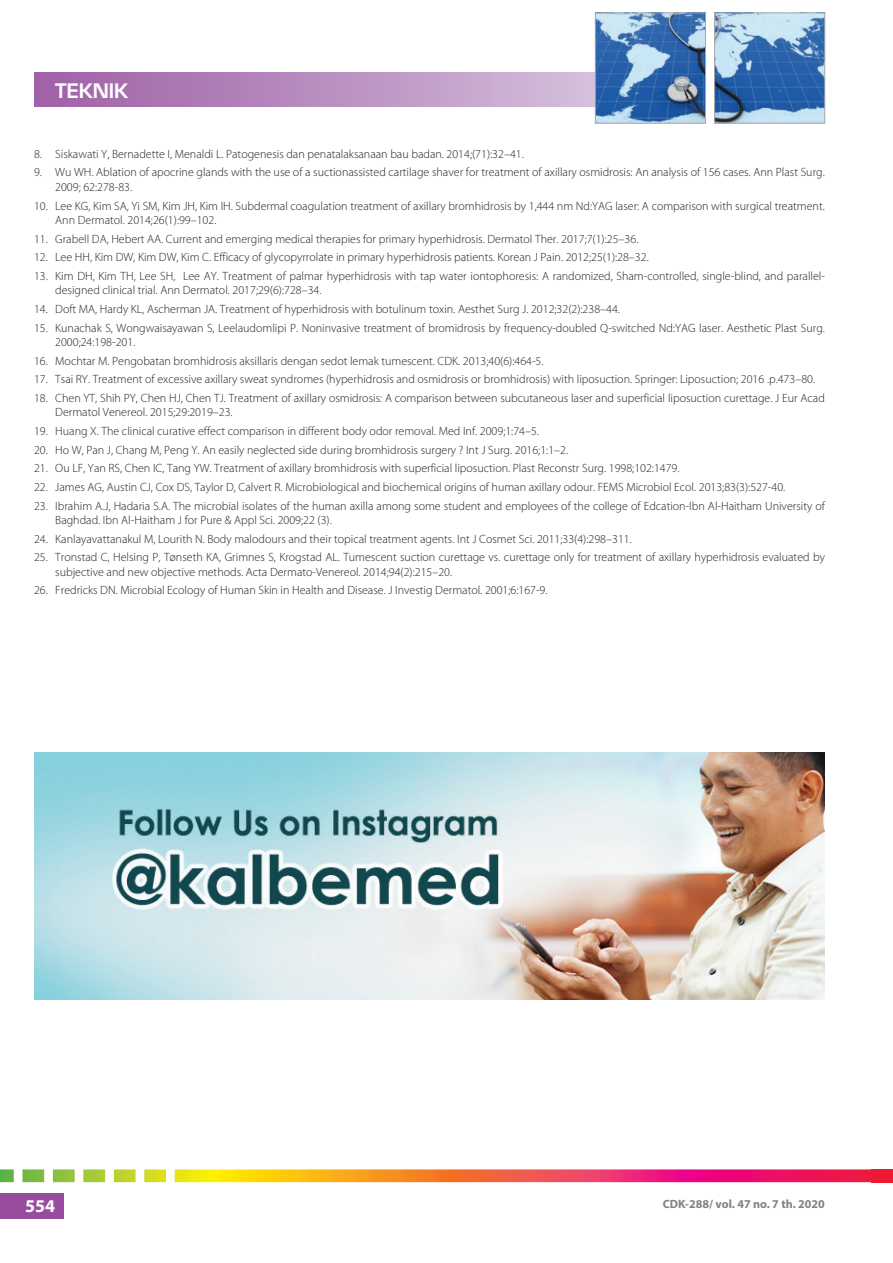
<style>
.page{position:relative;width:893px;height:1263px;background:#fff}
.page>*{position:absolute;margin:0;border:0;box-sizing:border-box;transform-origin:0 0}
.t1{font:600 19.5px "Eurostile LT Std";color:#fff}
.t2{font:700 18px "Myriad Pro";color:#fff}
.t3{font:300 12px/14.4px "Myriad Pro";color:#231f20}
.t4{font:700 12px "Myriad Pro";color:#808285}
</style>
<div class="page">
<div style="left:34px;top:72px;width:619px;height:35px;background:linear-gradient(to right,#9e5fa6,#d9c7e0)"></div>
<img style="left:716px;top:15px;width:107px;height:106px">
<div style="left:714px;top:13px;width:111px;height:110px;border:1px solid #a8a9ad"></div>
<img style="left:597px;top:15px;width:107px;height:106px">
<div style="left:595px;top:13px;width:111px;height:110px;border:1px solid #a8a9ad"></div>
<div style="left:0;top:1193px;width:64px;height:25px;background:#974c9d"></div>
<svg style="left:0;top:1169px;width:893px;height:13px"></svg>
<img style="left:34px;top:752px;width:790px;height:247px">
<h1 class="t1" style="left:55px;top:79px;width:74px">TEKNIK</h1>
<p class="t3" style="left:34px;top:147px;width:491px">8. Siskawati Y, Bernadette I, Menaldi L. Patogenesis dan penatalaksanaan bau badan. 2014;(71):32–41.</p>
<p class="t3" style="left:55px;top:165px;width:771px;text-indent:-21px">9. Wu WH. Ablation of apocrine glands with the use of a suctionassisted cartilage shaver for treatment of axillary osmidrosis: An analysis of 156 cases. Ann Plast Surg.<br>2009; 62:278-83.</p>
<p class="t3" style="left:55px;top:199px;width:771px;text-indent:-21px">10. Lee KG, Kim SA, Yi SM, Kim JH, Kim IH. Subdermal coagulation treatment of axillary bromhidrosis by 1,444 nm Nd:YAG laser: A comparison with surgical treatment.<br>Ann Dermatol. 2014;26(1):99–102.</p>
<p class="t3" style="left:34px;top:232px;width:606px">11. Grabell DA, Hebert AA. Current and emerging medical therapies for primary hyperhidrosis. Dermatol Ther. 2017;7(1):25–36.</p>
<p class="t3" style="left:34px;top:250px;width:616px">12. Lee HH, Kim DW, Kim DW, Kim C. Efficacy of glycopyrrolate in primary hyperhidrosis patients. Korean J Pain. 2012;25(1):28–32.</p>
<p class="t3" style="left:55px;top:269px;width:771px;text-indent:-21px">13. Kim DH, Kim TH, Lee SH, Lee AY. Treatment of palmar hyperhidrosis with tap water iontophoresis: A randomized, Sham-controlled, single-blind, and parallel&shy;designed clinical trial. Ann Dermatol. 2017;29(6):728–34.</p>
<p class="t3" style="left:34px;top:302px;width:587px">14. Doft MA, Hardy KL, Ascherman JA. Treatment of hyperhidrosis with botulinum toxin. Aesthet Surg J. 2012;32(2):238–44.</p>
<p class="t3" style="left:55px;top:321px;width:771px;text-indent:-21px">15. Kunachak S, Wongwaisayawan S, Leelaudomlipi P. Noninvasive treatment of bromidrosis by frequency-doubled Q-switched Nd:YAG laser. Aesthetic Plast Surg.<br>2000;24:198-201.</p>
<p class="t3" style="left:34px;top:354px;width:511px">16. Mochtar M. Pengobatan bromhidrosis aksillaris dengan sedot lemak tumescent. CDK. 2013;40(6):464-5.</p>
<p class="t3" style="left:34px;top:372px;width:783px">17. Tsai RY. Treatment of excessive axillary sweat syndromes (hyperhidrosis and osmidrosis or bromhidrosis) with liposuction. Springer: Liposuction; 2016 .p.473–80.</p>
<p class="t3" style="left:55px;top:391px;width:771px;text-indent:-21px">18. Chen YT, Shih PY, Chen HJ, Chen TJ. Treatment of axillary osmidrosis: A comparison between subcutaneous laser and superficial liposuction curettage. J Eur Acad<br>Dermatol Venereol. 2015;29:2019–23.</p>
<p class="t3" style="left:34px;top:424px;width:506px">19. Huang X. The clinical curative effect comparison in different body odor removal. Med Inf. 2009;1:74–5.</p>
<p class="t3" style="left:34px;top:443px;width:536px">20. Ho W, Pan J, Chang M, Peng Y. An easily neglected side during bromhidrosis surgery ? Int J Surg. 2016;1:1–2.</p>
<p class="t3" style="left:34px;top:461px;width:647px">21. Ou LF, Yan RS, Chen IC, Tang YW. Treatment of axillary bromhidrosis with superficial liposuction. Plast Reconstr Surg. 1998;102:1479.</p>
<p class="t3" style="left:34px;top:480px;width:753px">22. James AG, Austin CJ, Cox DS, Taylor D, Calvert R. Microbiological and biochemical origins of human axillary odour. FEMS Microbiol Ecol. 2013;83(3):527-40.</p>
<p class="t3" style="left:55px;top:499px;width:771px;text-indent:-21px">23. Ibrahim A.J, Hadaria S.A. The microbial isolates of the human axilla among some student and employees of the college of Edcation-Ibn Al-Haitham University of<br>Baghdad. Ibn Al-Haitham J for Pure &amp; Appl Sci. 2009;22 (3).</p>
<p class="t3" style="left:34px;top:532px;width:599px">24. Kanlayavattanakul M, Lourith N. Body malodours and their topical treatment agents. Int J Cosmet Sci. 2011;33(4):298–311.</p>
<p class="t3" style="left:55px;top:550px;width:771px;text-indent:-21px">25. Tronstad C, Helsing P, Tønseth KA, Grimnes S, Krogstad AL. Tumescent suction curettage vs. curettage only for treatment of axillary hyperhidrosis evaluated by subjective and new objective methods. Acta Dermato-Venereol. 2014;94(2):215–20.</p>
<p class="t3" style="left:34px;top:583px;width:515px">26. Fredricks DN. Microbial Ecology of Human Skin in Health and Disease. J Investig Dermatol. 2001;6:167-9.</p>
<h2 class="t2" style="left:25px;top:1194px;width:31px">554</h2>
<p class="t4" style="left:663px;top:1196px;width:164px">CDK-288/ vol. 47 no. 7 th. 2020</p>
</div>
